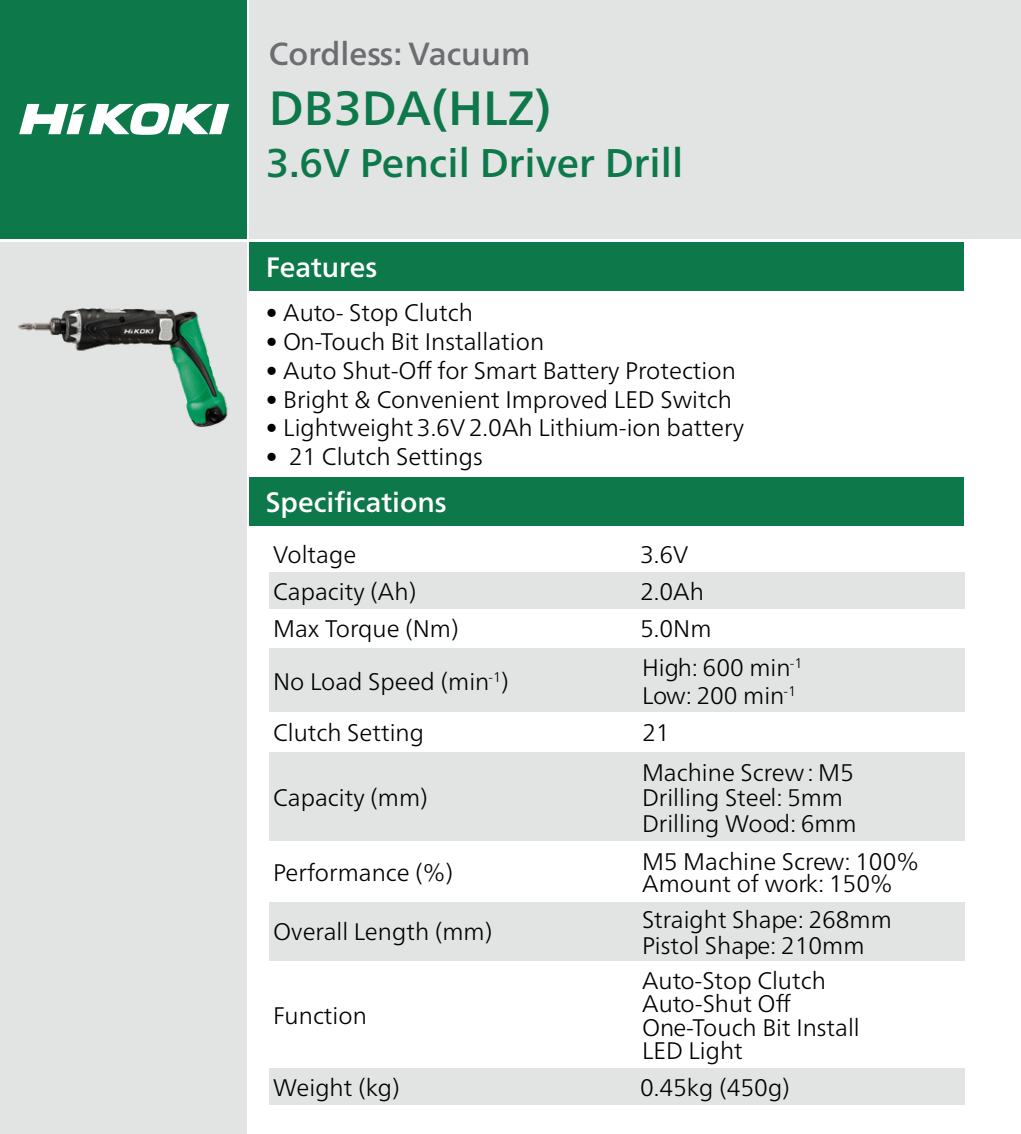
<style>
.page{position:relative;width:1021px;height:1134px;background:#fff}
.page>*{position:absolute;margin:0;border:0;box-sizing:border-box;transform-origin:0 0}
.t1{font:500 48px "Neue Frutiger World";color:#0d7849}
.t2{font:500 40px "Neue Frutiger World";color:#0d7849}
.t3{font:500 32px "Neue Frutiger World";color:#6c6d70}
.t4{font:500 28px "Neue Frutiger World";color:#fff}
.t5{font:300 24px "Neue Frutiger World";color:#000}
</style>
<div class="page">
<div style="left:250px;top:0;width:770px;height:238px;background:#e2e4e4"></div>
<div style="left:250px;top:242px;width:714px;height:49px;background:#0d7849"></div>
<div style="left:250px;top:477px;width:714px;height:49px;background:#0d7849"></div>
<div style="left:0;top:242px;width:246px;height:251px;background:#e2e4e4"></div>
<div style="left:0;top:491px;width:246px;height:643px;background:#e2e4e4"></div>
<div style="left:0;top:0;width:246px;height:238px;background:#0d7849"></div>
<svg style="left:19px;top:103px;width:210px;height:32px"></svg>
<img style="left:18px;top:309px;width:210px;height:118px">
<div style="left:631px;top:649px;width:333px;height:63px;background:#e2e4e4"></div>
<div style="left:269px;top:649px;width:362px;height:63px;background:#e2e4e4"></div>
<div style="left:269px;top:753px;width:695px;height:88px;background:#e2e4e4"></div>
<div style="left:269px;top:572px;width:695px;height:37px;background:#e2e4e4"></div>
<div style="left:269px;top:902px;width:695px;height:60px;background:#e2e4e4"></div>
<div style="left:269px;top:1068px;width:695px;height:37px;background:#e2e4e4"></div>
<div style="left:631px;top:961px;width:333px;height:107px;background:#fff"></div>
<div style="left:269px;top:961px;width:362px;height:107px;background:#fff"></div>
<p class="t3" style="left:269px;top:27px;width:263px">Cordless: Vacuum</p>
<p class="t1" style="left:269px;top:68px;width:284px">DB3DA(HLZ)</p>
<p class="t2" style="left:266px;top:130px;width:419px">3.6V Pencil Driver Drill</p>
<p class="t4" style="left:266px;top:244px;width:113px">Features</p>
<p class="t5" style="left:266px;top:294px;width:208px">• Auto- Stop Clutch</p>
<p class="t5" style="left:266px;top:323px;width:280px">• On-Touch Bit Installation</p>
<p class="t5" style="left:266px;top:352px;width:471px">• Auto Shut-Off for Smart Battery Protection</p>
<p class="t5" style="left:266px;top:380px;width:467px">• Bright &amp; Convenient Improved LED Switch</p>
<p class="t5" style="left:266px;top:409px;width:479px">• Lightweight 3.6V 2.0Ah Lithium-ion battery</p>
<p class="t5" style="left:266px;top:438px;width:218px">• 21 Clutch Settings</p>
<p class="t4" style="left:266px;top:479px;width:182px">Specifications</p>
<p class="t5" style="left:273px;top:536px;width:85px">Voltage</p>
<p class="t5" style="left:640px;top:536px;width:50px">3.6V</p>
<p class="t5" style="left:273px;top:573px;width:145px">Capacity (Ah)</p>
<p class="t5" style="left:273px;top:610px;width:187px">Max Torque (Nm)</p>
<p class="t5" style="left:273px;top:662px;width:237px">No Load Speed (min<sup>-1</sup>)</p>
<p class="t5" style="left:273px;top:714px;width:152px">Clutch Setting</p>
<p class="t5" style="left:273px;top:779px;width:156px">Capacity (mm)</p>
<p class="t5" style="left:273px;top:854px;width:181px">Performance (%)</p>
<p class="t5" style="left:273px;top:913px;width:221px">Overall Length (mm)</p>
<p class="t5" style="left:273px;top:997px;width:95px">Function</p>
<p class="t5" style="left:273px;top:1069px;width:128px">Weight (kg)</p>
<p class="t5" style="left:640px;top:573px;width:65px">2.0Ah</p>
<p class="t5" style="left:640px;top:610px;width:73px">5.0Nm</p>
<p class="t5" style="left:642px;top:649px;width:162px">High: 600 min<sup>-1</sup></p>
<p class="t5" style="left:642px;top:677px;width:156px">Low: 200 min<sup>-1</sup></p>
<p class="t5" style="left:642px;top:714px;width:29px">21</p>
<p class="t5" style="left:642px;top:753px;width:213px">Machine Screw : M5</p>
<p class="t5" style="left:642px;top:779px;width:202px">Drilling Steel: 5mm</p>
<p class="t5" style="left:642px;top:805px;width:216px">Drilling Wood: 6mm</p>
<p class="t5" style="left:642px;top:842px;width:278px">M5 Machine Screw: 100%</p>
<p class="t5" style="left:642px;top:865px;width:252px">Amount of work: 150%</p>
<p class="t5" style="left:642px;top:901px;width:251px">Straight Shape: 268mm</p>
<p class="t5" style="left:642px;top:927px;width:224px">Pistol Shape: 210mm</p>
<p class="t5" style="left:642px;top:962px;width:185px">Auto-Stop Clutch</p>
<p class="t5" style="left:642px;top:1009px;width:219px">One-Touch Bit Install</p>
<p class="t5" style="left:642px;top:985px;width:150px">Auto-Shut Off</p>
<p class="t5" style="left:642px;top:1032px;width:102px">LED Light</p>
<p class="t5" style="left:640px;top:1069px;width:151px">0.45kg (450g)</p>
</div>
